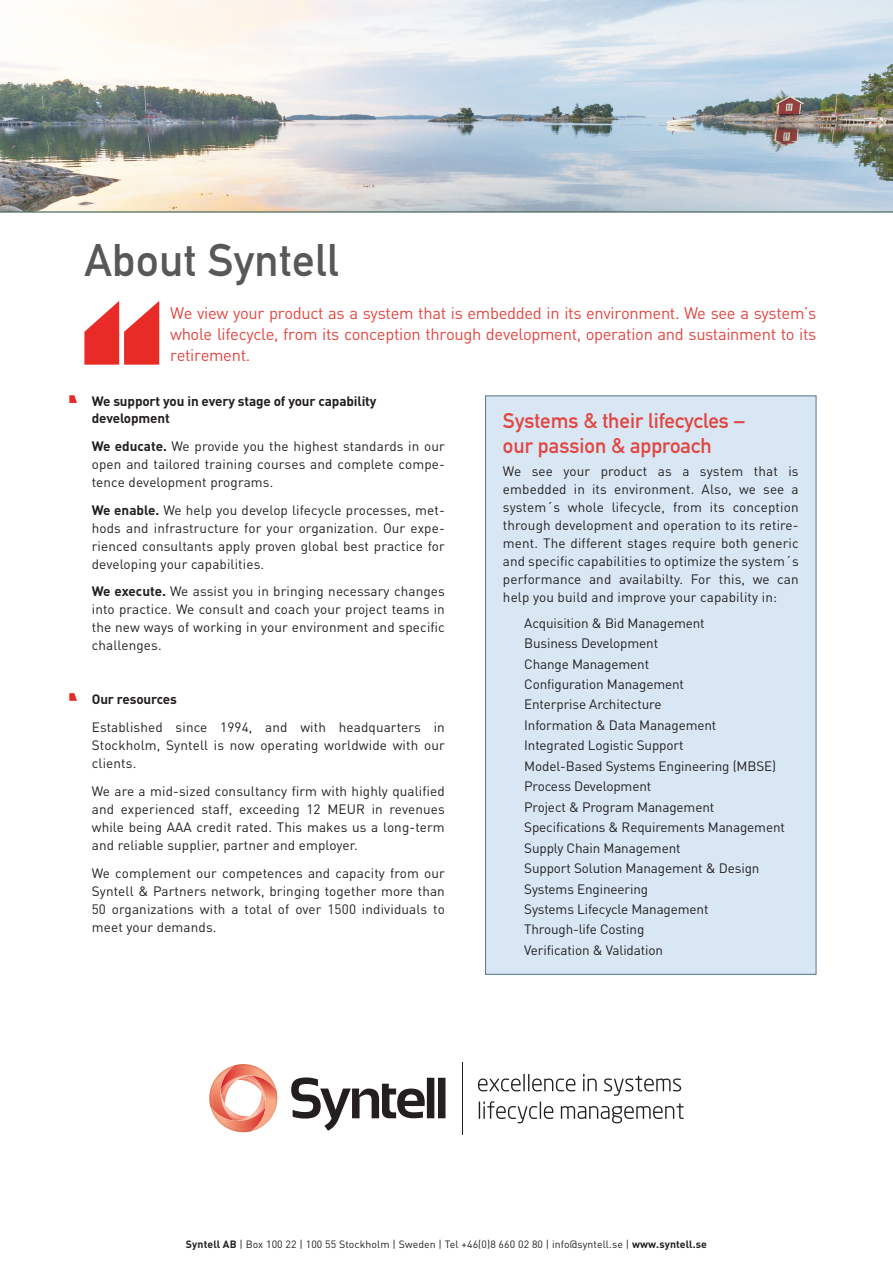
<style>
.page{position:relative;width:893px;height:1263px;background:#fff}
.page>*{position:absolute;margin:0;border:0;box-sizing:border-box;transform-origin:0 0}
.t1{font:45px "DIN Mittelschrift Std";letter-spacing:.01em;color:#57585a}
.Textrubriken{font:21px "DIN Mittelschrift Std";color:#e14640}
.rub{font:16.5px/21px "DIN Pro";letter-spacing:-.02em;color:#e14640;text-align:justify}
.rub-2{font:13.5px/18px "DIN Pro";letter-spacing:.01em;color:#231f20;text-align:justify}
.Punktlista{font:13.5px "DIN Pro";letter-spacing:-.01em;color:#231f20}
.rub-3{font:700 13.5px/17.2px "DIN Pro";letter-spacing:-.01em;color:#231f20}
.t2{font:10.5px "DIN Pro";letter-spacing:.01em;color:#231f20}
.s1{font-weight:700}
</style>
<div class="page">
<svg style="left:69px;top:395px;width:8px;height:8px"></svg>
<svg style="left:84px;top:301px;width:75px;height:64px"></svg>
<div style="left:486px;top:396px;width:330px;height:578px;background:#d9e7f5"></div>
<svg style="left:69px;top:693px;width:8px;height:8px"></svg>
<svg style="left:0;top:0;width:893px;height:212px"></svg>
<svg style="left:291px;top:1077px;width:154px;height:54px"></svg>
<svg style="left:478px;top:1074px;width:97px;height:17px"></svg>
<svg style="left:583px;top:1074px;width:14px;height:17px"></svg>
<svg style="left:604px;top:1076px;width:77px;height:20px"></svg>
<svg style="left:479px;top:1101px;width:74px;height:22px"></svg>
<svg style="left:561px;top:1103px;width:123px;height:20px"></svg>
<hr style="left:462px;top:1062px;width:1px;height:73px;background:#231f20">
<svg style="left:209px;top:1072px;width:69px;height:60px"></svg>
<img style="left:221px;top:1064px;width:55px;height:26px">
<p class="t1" style="left:84px;top:234px;width:256px">About Syntell</p>
<p class="rub" style="left:170px;top:302px;width:648px">We view your product as a system that is embedded in its environment. We see a system’s whole lifecycle, from its conception through development, operation and sustainment to its retirement.</p>
<p class="rub-3" style="left:92px;top:392px;width:286px">We support you in every stage of your capability development</p>
<p class="rub-2" style="left:92px;top:436px;width:355px"><span class="s1">We educate.</span> We provide you the highest standards in our open and tailored training courses and complete compe&shy;tence development programs.</p>
<p class="rub-2" style="left:92px;top:500px;width:355px"><span class="s1">We enable.</span> We help you develop lifecycle processes, met&shy;hods and infrastructure for your organization. Our expe&shy;rienced consultants apply proven global best practice for developing your capabilities.</p>
<p class="rub-2" style="left:92px;top:582px;width:355px"><span class="s1">We execute.</span> We assist you in bringing necessary changes into practice. We consult and coach your project teams in the new ways of working in your environment and specific challenges.</p>
<p class="rub-3" style="left:92px;top:690px;width:87px">Our resources</p>
<p class="rub-2" style="left:92px;top:718px;width:355px">Established since 1994, and with headquarters in Stockholm, Syntell is now operating worldwide with our clients.</p>
<p class="rub-2" style="left:92px;top:781px;width:355px">We are a mid-sized consultancy firm with highly qualified and experienced staff, exceeding 12 MEUR in revenues while being AAA credit rated. This makes us a long-term and reliable supplier, partner and employer.</p>
<p class="rub-2" style="left:92px;top:863px;width:355px">We complement our competences and capacity from our Syntell &amp; Partners network, bringing together more than 50 organizations with a total of over 1500 individuals to meet your demands.</p>
<p class="Textrubriken" style="left:503px;top:408px;width:243px">Systems &amp; their lifecycles –</p>
<p class="Textrubriken" style="left:503px;top:434px;width:210px">our passion &amp; approach</p>
<p class="rub-2" style="left:503px;top:461px;width:297px">We see your product as a system that is embedded in its environment. Also, we see a system´s whole lifecycle, from its conception through development and operation to its retire&shy;ment. The different stages require both generic and specific capabilities to optimize the system´s performance and availabilty. For this, we can help you build and improve your capability in:</p>
<p class="Punktlista" style="left:524px;top:614px;width:182px">Acquisition &amp; Bid Management</p>
<p class="Punktlista" style="left:524px;top:634px;width:135px">Business Development</p>
<p class="Punktlista" style="left:524px;top:654px;width:126px">Change Management</p>
<p class="Punktlista" style="left:524px;top:675px;width:161px">Configuration Management</p>
<p class="Punktlista" style="left:524px;top:695px;width:139px">Enterprise Architecture</p>
<p class="Punktlista" style="left:524px;top:716px;width:194px">Information &amp; Data Management</p>
<p class="Punktlista" style="left:524px;top:736px;width:161px">Integrated Logistic Support</p>
<p class="Punktlista" style="left:524px;top:757px;width:253px">Model-Based Systems Engineering (MBSE)</p>
<p class="Punktlista" style="left:524px;top:777px;width:129px">Process Development</p>
<p class="Punktlista" style="left:524px;top:798px;width:192px">Project &amp; Program Management</p>
<p class="Punktlista" style="left:524px;top:818px;width:262px">Specifications &amp; Requirements Management</p>
<p class="Punktlista" style="left:524px;top:839px;width:158px">Supply Chain Management</p>
<p class="Punktlista" style="left:524px;top:859px;width:237px">Support Solution Management &amp; Design</p>
<p class="Punktlista" style="left:524px;top:879px;width:125px">Systems Engineering</p>
<p class="Punktlista" style="left:524px;top:900px;width:186px">Systems Lifecycle Management</p>
<p class="Punktlista" style="left:524px;top:920px;width:122px">Through-life Costing</p>
<p class="Punktlista" style="left:524px;top:941px;width:140px">Verification &amp; Validation</p>
<p class="t2" style="left:186px;top:1237px;width:522px"><span class="s1">Syntell AB</span> | Box 100 22 | 100 55 Stockholm | Sweden | Tel +46(0)8 660 02 80 | info@syntell.se | <span class="s1">www.syntell.se</span></p>
</div>
